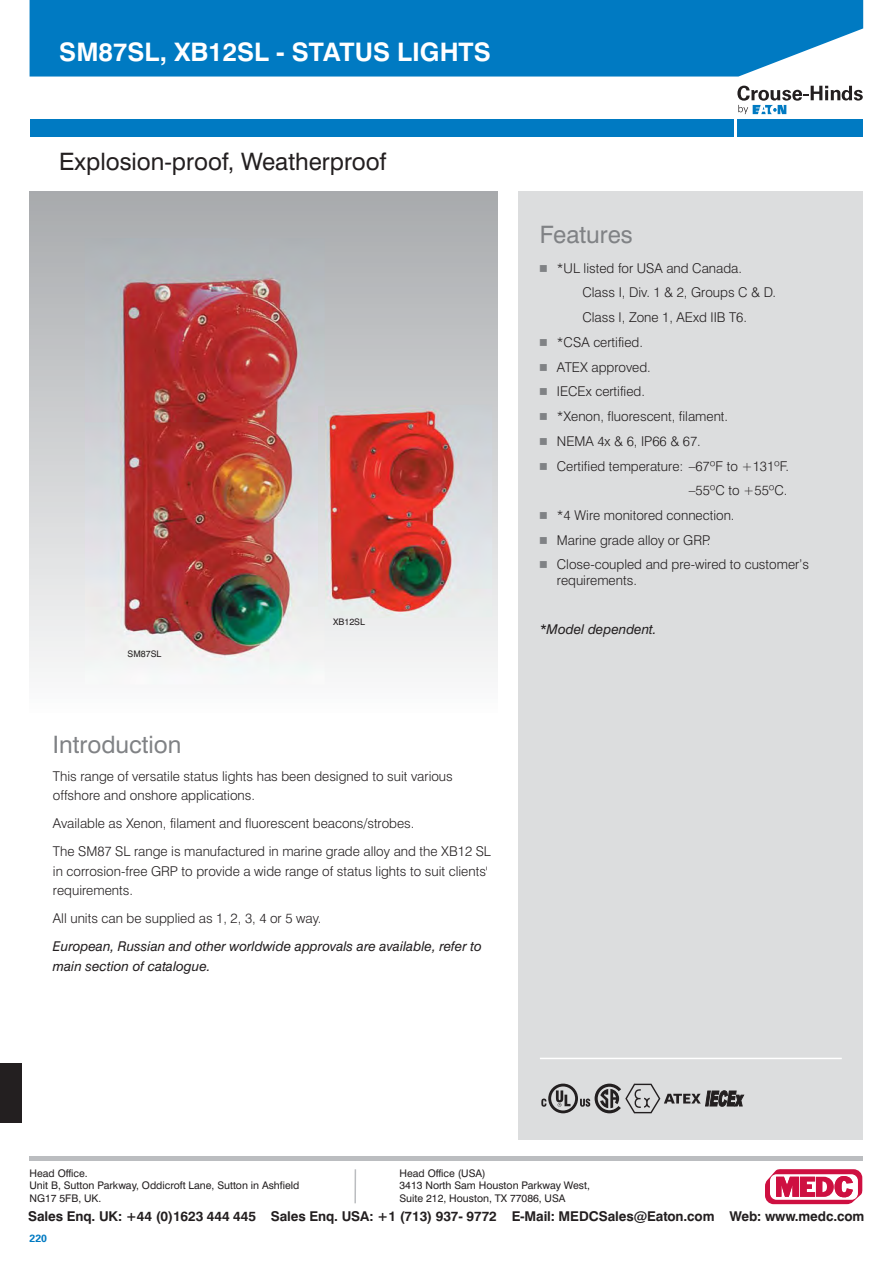
<style>
.page{position:relative;width:893px;height:1263px;background:#fff}
.page>*{position:absolute;margin:0;border:0;box-sizing:border-box;transform-origin:0 0}
.t1{font:700 25.5px "Swiss 721 BT";color:#fff}
.t2{font:24px "Swiss 721 BT";color:#231f20}
.t3{font:24px "Swiss 721 BT";color:#808285}
.t4{font:300 13.5px/24.5px "Swiss 721 BT";color:#231f20}
.t5{font:italic 13.5px/19.5px "Swiss 721 BT";color:#231f20}
.t6{font:700 13.5px "Swiss 721 BT";letter-spacing:-.01em;color:#231f20}
.t7{font:10.5px/12.6px "Swiss 721 BT";color:#231f20}
.t8{font:700 10.5px "Univers";color:#007ac2}
.t9{font:9px "Swiss 721 BT";color:#231f20}
.s1{font-family:"Commercial Pi BT";font-weight:400;color:#808285}
</style>
<div class="page">
<div style="left:30px;top:0;width:833px;height:77px;background:#007ac2"></div>
<svg style="left:742px;top:85px;width:110px;height:30px"></svg>
<svg style="left:737px;top:86px;width:126px;height:28px"></svg>
<div style="left:738px;top:119px;width:125px;height:17px;background:#007ac2"></div>
<div style="left:30px;top:119px;width:703px;height:17px;background:#007ac2"></div>
<hr style="left:354px;top:1169px;width:2px;height:34px;background:#bbbdc0">
<hr style="left:30px;top:1157px;width:833px;height:4px;background:#bbbdc0">
<svg style="left:765px;top:1169px;width:97px;height:35px"></svg>
<div style="left:30px;top:191px;width:467px;height:524px;background:linear-gradient(to bottom,#a7aaad,#fbfcfc)"></div>
<img style="left:85px;top:238px;width:240px;height:447px">
<img style="left:325px;top:404px;width:167px;height:214px">
<img style="left:318px;top:406px;width:7px;height:213px">
<div style="left:519px;top:191px;width:344px;height:949px;background:#dcddde"></div>
<hr style="left:540px;top:1058px;width:302px;height:1px;background:#fff">
<svg style="left:541px;top:1084px;width:203px;height:29px"></svg>
<div style="left:0;top:1063px;width:21px;height:60px;background:#231f20"></div>
<h1 class="t1" style="left:59px;top:43px;width:433px">SM87SL, XB12SL - STATUS LIGHTS</h1>
<h2 class="t2" style="left:59px;top:153px;width:328px">Explosion-proof, Weatherproof</h2>
<p class="t9" style="left:128px;top:651px;width:35px">SM87SL</p>
<p class="t9" style="left:333px;top:618px;width:33px">XB12SL</p>
<h2 class="t3" style="left:53px;top:736px;width:130px">Introduction</h2>
<p class="t4" style="left:53px;top:768px;width:401px;line-height:19.5px">This range of versatile status lights has been designed to suit various offshore and onshore applications.</p>
<p class="t4" style="left:53px;top:811px;width:439px;line-height:28px">Available as Xenon, filament and fluorescent beacons/strobes.<br>The SM87 SL range is manufactured in marine grade alloy and the XB12 SL</p>
<p class="t4" style="left:53px;top:863px;width:436px;line-height:19.5px">in corrosion-free GRP to provide a wide range of status lights to suit clients' requirements.</p>
<p class="t4" style="left:53px;top:908px;width:270px">All units can be supplied as 1, 2, 3, 4 or 5 way.</p>
<p class="t5" style="left:53px;top:937px;width:430px">European, Russian and other worldwide approvals are available, refer to main section of catalogue.</p>
<h2 class="t3" style="left:540px;top:225px;width:94px">Features</h2>
<p class="t4" style="left:582px;top:257px;width:195px;text-indent:-43px"><span class="s1">-</span> *UL listed for USA and Canada.<br>Class I, Div. 1 &amp; 2, Groups C &amp; D.<br>Class I, Zone 1, AExd IIB T6.</p>
<p class="t4" style="left:540px;top:331px;width:105px"><span class="s1">-</span> *CSA certified.</p>
<p class="t4" style="left:540px;top:356px;width:112px"><span class="s1">-</span> ATEX approved.</p>
<p class="t4" style="left:540px;top:381px;width:107px"><span class="s1">-</span> IECEx certified.</p>
<p class="t4" style="left:540px;top:405px;width:190px"><span class="s1">-</span> *Xenon, fluorescent, filament.</p>
<p class="t4" style="left:540px;top:430px;width:162px"><span class="s1">-</span> NEMA 4x &amp; 6, IP66 &amp; 67.</p>
<p class="t4" style="left:540px;top:455px;width:251px;text-align:right"><span class="s1">-</span> Certified temperature: –67ºF to +131ºF. –55ºC to +55ºC.</p>
<p class="t4" style="left:540px;top:504px;width:196px"><span class="s1">-</span> *4 Wire monitored connection.</p>
<p class="t4" style="left:540px;top:529px;width:172px"><span class="s1">-</span> Marine grade alloy or GRP.</p>
<p class="t4" style="left:557px;top:558px;width:254px;line-height:15.6px;text-indent:-17px"><span class="s1">-</span> Close-coupled and pre-wired to customer’s requirements.</p>
<p class="t5" style="left:540px;top:620px;width:118px">*Model dependent.</p>
<p class="t7" style="left:30px;top:1168px;width:271px">Head Office.<br>Unit B, Sutton Parkway, Oddicroft Lane, Sutton in Ashfield<br>NG17 5FB, UK.</p>
<p class="t7" style="left:399px;top:1168px;width:192px">Head Office (USA)<br>3413 North Sam Houston Parkway West,<br>Suite 212, Houston, TX 77086, USA</p>
<p class="t6" style="left:28px;top:1212px;width:837px">Sales Enq. UK: +44 (0)1623 444 445 Sales Enq. USA: +1 (713) 937- 9772 E-Mail: MEDCSales@Eaton.com Web: www.medc.com</p>
<p class="t8" style="left:30px;top:1235px;width:19px">220</p>
</div>
